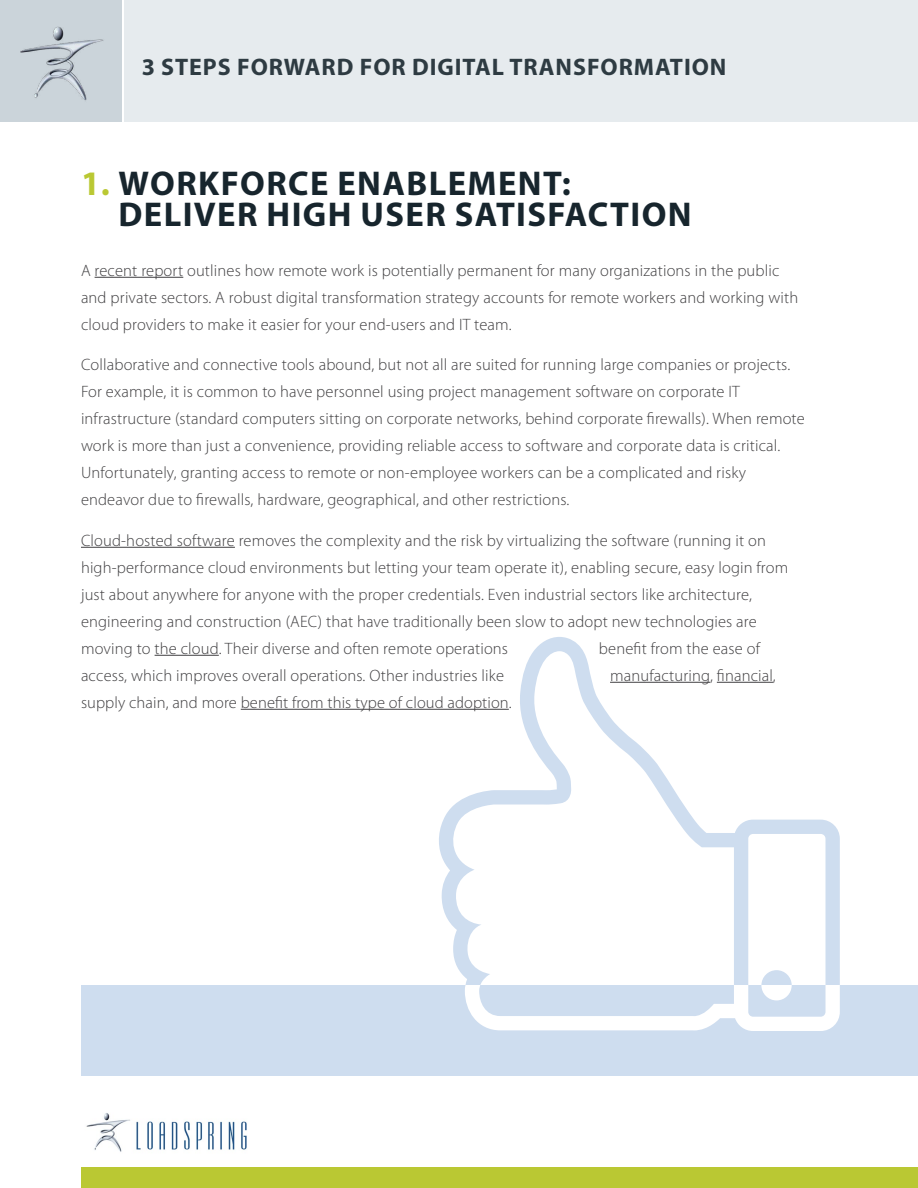
<style>
.page{position:relative;width:918px;height:1188px;background:#fff}
.page>*{position:absolute;margin:0;border:0;box-sizing:border-box;transform-origin:0 0}
.t1{font:700 34.5px/31.5px "Myriad Pro";letter-spacing:.04em;color:#17252d}
.t2{font:700 24px "Myriad Pro";letter-spacing:.04em;color:#2e3b42}
.t3{font:300 16.5px/27px "Myriad Pro";letter-spacing:.01em;color:#414042}
.s1{color:#bac833}
</style>
<div class="page">
<div style="left:125px;top:0;width:793px;height:121px;background:#e6ebee"></div>
<div style="left:0;top:0;width:122px;height:121px;background:#cbd4da"></div>
<img style="left:20px;top:26px;width:84px;height:75px">
<svg style="left:437px;top:637px;width:403px;height:348px"></svg>
<div style="left:81px;top:985px;width:833px;height:90px;background:#ceddef"></div>
<hr style="left:95px;top:277px;width:88px;height:1px;background:#414042">
<hr style="left:81px;top:547px;width:154px;height:1px;background:#414042">
<hr style="left:155px;top:655px;width:64px;height:1px;background:#414042">
<hr style="left:610px;top:682px;width:100px;height:1px;background:#414042">
<hr style="left:717px;top:682px;width:56px;height:1px;background:#414042">
<hr style="left:241px;top:709px;width:268px;height:1px;background:#414042">
<div style="left:81px;top:1168px;width:837px;height:20px;background:#bac833"></div>
<img style="left:86px;top:1113px;width:161px;height:39px">
<svg style="left:465px;top:985px;width:375px;height:46px"></svg>
<h2 class="t2" style="left:142px;top:52px;width:586px">3 STEPS FORWARD FOR DIGITAL TRANSFORMATION</h2>
<h1 class="t1" style="left:119px;top:170px;width:575px;text-indent:-38px"><span class="s1">1.</span> WORKFORCE ENABLEMENT:<br>DELIVER HIGH USER SATISFACTION</h1>
<p class="t3" style="left:81px;top:258px;width:719px">A recent report outlines how remote work is potentially permanent for many organizations in the public and private sectors. A robust digital transformation strategy accounts for remote workers and working with cloud providers to make it easier for your end-users and IT team.</p>
<p class="t3" style="left:81px;top:352px;width:725px">Collaborative and connective tools abound, but not all are suited for running large companies or projects.<br>For example, it is common to have personnel using project management software on corporate IT infrastructure (standard computers sitting on corporate networks, behind corporate firewalls). When remote work is more than just a convenience, providing reliable access to software and corporate data is critical.<br>Unfortunately, granting access to remote or non-employee workers can be a complicated and risky endeavor due to firewalls, hardware, geographical, and other restrictions.</p>
<p class="t3" style="left:81px;top:528px;width:709px">Cloud-hosted software removes the complexity and the risk by virtualizing the software (running it on high-performance cloud environments but letting your team operate it), enabling secure, easy login from just about anywhere for anyone with the proper credentials. Even industrial sectors like architecture, engineering and construction (AEC) that have traditionally been slow to adopt new technologies are moving to the cloud. Their diverse and often remote operations</p>
<p class="t3" style="left:599px;top:636px;width:163px">benefit from the ease of</p>
<p class="t3" style="left:81px;top:663px;width:425px">access, which improves overall operations. Other industries like</p>
<p class="t3" style="left:610px;top:663px;width:167px">manufacturing, financial,</p>
<p class="t3" style="left:81px;top:690px;width:432px">supply chain, and more benefit from this type of cloud adoption.</p>
</div>
